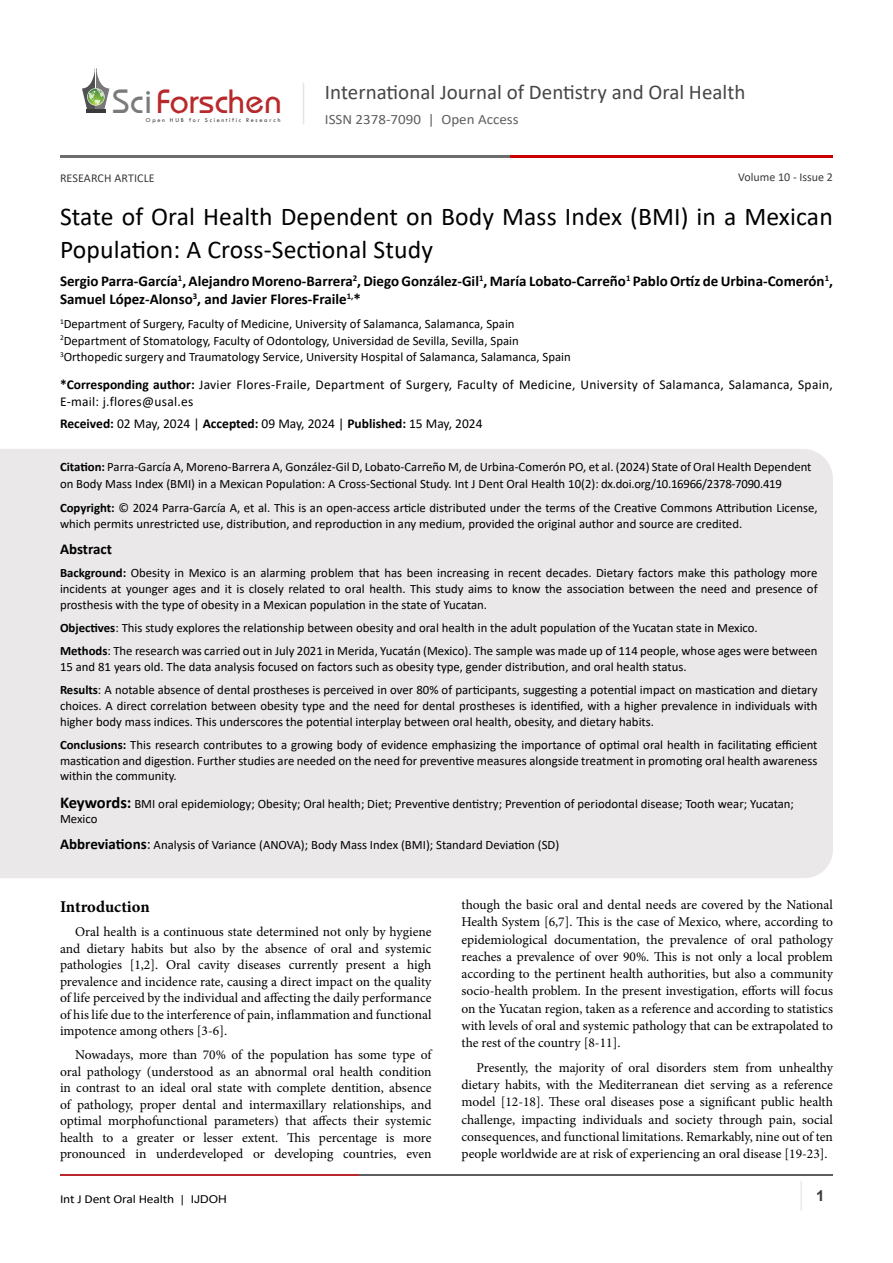
<style>
.page{position:relative;width:893px;height:1263px;background:#fff}
.page>*{position:absolute;margin:0;border:0;box-sizing:border-box;transform-origin:0 0}
.t1{font:35.1px "Opal";color:#b8292c}
.t2{font:25.65px/33px "Calibri";letter-spacing:.005em;color:#000}
.t3{font:21px "Calibri";color:#474646}
.Heading1{font:700 16.5px "Minion Pro";letter-spacing:-.005em;color:#000}
.t4{font:700 15px/18px "Calibri";color:#000}
.t5{font:700 15px "Arial";color:#3c3a3b}
.t6{font:14.25px "Calibri";color:#605f5f;scale:1.05 1}
.t7{font:13.5px/17.2px "Minion Pro";color:#000;text-align:justify}
.t8{font:13.5px/16.5px "Calibri";letter-spacing:.02em;color:#000}
.t9{font:13.5px "Calibri";color:#000}
.t10{font:12.75px/15.8px "Calibri";color:#000}
.t11{font:12.15px "Calibri";letter-spacing:-.01em;color:#000;scale:1.11 1}
.t12{font:12px "Calibri";color:#3c3a3b}
.t13{font:6.15px "Tw Cen";letter-spacing:.28em;color:#3a3a3a}
.s1{color:#7a7a7b}
.s2{font-weight:700}
.s3{font-weight:700;font-size:16.5px}
.s4{font-weight:700;font-size:15px}
.s5{font-size:15px}
.s6{font-family:"Arial";font-size:10.8px}
</style>
<div class="page">
<hr style="left:86px;top:109px;width:19px;height:4px;background:#3a3a3a">
<svg style="left:82px;top:68px;width:27px;height:41px"></svg>
<hr style="left:303px;top:83px;width:1px;height:41px;background:#e4e5e9">
<hr style="left:800px;top:1181px;width:2px;height:29px;background:#eae8e8">
<hr style="left:60px;top:1174px;width:300px;height:2px;background:#b9282c">
<hr style="left:359px;top:1174px;width:474px;height:2px;background:#5d5e60">
<hr style="left:60px;top:155px;width:535px;height:2px;background:#6e6d6d">
<hr style="left:511px;top:155px;width:322px;height:2px;background:#ca0000">
<div style="left:0;top:449px;width:833px;height:429px;background:#eae8e8"></div>
<h1 class="t1" style="left:113px;top:80px;width:171px"><span class="s1">Sci</span>Forschen</h1>
<p class="t13" style="left:146px;top:116px;width:136px">Open HUB for Scientific Research</p>
<h3 class="t3" style="left:325px;top:77px;width:422px">International Journal of Dentistry and Oral Health</h3>
<p class="t6" style="left:325px;top:110px;width:186px">ISSN 2378-7090 | Open Access</p>
<p class="t12" style="left:738px;top:169px;width:96px">Volume 10 - Issue 2</p>
<p class="t12" style="left:60px;top:170px;width:96px">RESEARCH ARTICLE</p>
<p class="t2" style="left:60px;top:199px;width:774px">State of Oral Health Dependent on Body Mass Index (BMI) in a Mexican<br>Population: A Cross-Sectional Study</p>
<p class="t4" style="left:60px;top:272px;width:774px">Sergio Parra-García<sup>1</sup>, Alejandro Moreno-Barrera<sup>2</sup>, Diego González-Gil<sup>1</sup>, María Lobato-Carreño<sup>1</sup> Pablo Ortíz de Urbina-Comerón<sup>1</sup>,<br>Samuel López-Alonso<sup>3</sup>, and Javier Flores-Fraile<sup>1,</sup>*</p>
<p class="t10" style="left:60px;top:316px;width:456px"><sup>1</sup>Department of Surgery, Faculty of Medicine, University of Salamanca, Salamanca, Spain</p>
<p class="t10" style="left:60px;top:332px;width:460px"><sup>2</sup>Department of Stomatology, Faculty of Odontology, Universidad de Sevilla, Sevilla, Spain</p>
<p class="t10" style="left:60px;top:349px;width:512px"><sup>3</sup>Orthopedic surgery and Traumatology Service, University Hospital of Salamanca, Salamanca, Spain</p>
<p class="t8" style="left:60px;top:376px;width:774px"><span class="s2">*Corresponding author:</span> Javier Flores-Fraile, Department of Surgery, Faculty of Medicine, University of Salamanca, Salamanca, Spain,<br>E-mail: j.flores@usal.es</p>
<p class="t9" style="left:60px;top:414px;width:424px"><span class="s2">Received:</span> 02 May, 2024 | <span class="s2">Accepted:</span> 09 May, 2024 | <span class="s2">Published:</span> 15 May, 2024</p>
<p class="t10" style="left:60px;top:458px;width:753px;line-height:16.5px"><span class="s2">Citation:</span> Parra-García A, Moreno-Barrera A, González-Gil D, Lobato-Carreño M, de Urbina-Comerón PO, et al. (2024) State of Oral Health Dependent on Body Mass Index (BMI) in a Mexican Population: A Cross-Sectional Study. Int J Dent Oral Health 10(2): dx.doi.org/10.16966/2378-7090.419</p>
<p class="t10" style="left:60px;top:499px;width:759px;line-height:16.5px"><span class="s2">Copyright:</span> © 2024 Parra-García A, et al. This is an open-access article distributed under the terms of the Creative Commons Attribution License, which permits unrestricted use, distribution, and reproduction in any medium, provided the original author and source are credited.</p>
<p class="t4" style="left:60px;top:540px;width:53px">Abstract</p>
<p class="t10" style="left:60px;top:565px;width:759px;text-align:justify"><span class="s2">Background:</span> Obesity in Mexico is an alarming problem that has been increasing in recent decades. Dietary factors make this pathology more incidents at younger ages and it is closely related to oral health. This study aims to know the association between the need and presence of prosthesis with the type of obesity in a Mexican population in the state of Yucatan.</p>
<p class="t10" style="left:60px;top:619px;width:699px"><span class="s2">Objectives</span>: This study explores the relationship between obesity and oral health in the adult population of the Yucatan state in Mexico.</p>
<p class="t10" style="left:60px;top:643px;width:759px"><span class="s2">Methods</span>: The research was carried out in July 2021 in Merida, Yucatán (Mexico). The sample was made up of 114 people, whose ages were between<br>15 and 81 years old. The data analysis focused on factors such as obesity type, gender distribution, and oral health status.</p>
<p class="t10" style="left:60px;top:682px;width:759px;text-align:justify"><span class="s2">Results</span>: A notable absence of dental prostheses is perceived in over 80% of participants, suggesting a potential impact on mastication and dietary choices. A direct correlation between obesity type and the need for dental prostheses is identified, with a higher prevalence in individuals with higher body mass indices. This underscores the potential interplay between oral health, obesity, and dietary habits.</p>
<p class="t10" style="left:60px;top:736px;width:759px;text-align:justify"><span class="s2">Conclusions:</span> This research contributes to a growing body of evidence emphasizing the importance of optimal oral health in facilitating efficient mastication and digestion. Further studies are needed on the need for preventive measures alongside treatment in promoting oral health awareness within the community.</p>
<p class="t10" style="left:60px;top:795px;width:735px"><span class="s3">Keywords:</span> BMI oral epidemiology; Obesity; Oral health; Diet; Preventive dentistry; Prevention of periodontal disease; Tooth wear; Yucatan;<br>Mexico</p>
<p class="t10" style="left:60px;top:836px;width:501px"><span class="s4">Abbreviations</span><span class="s5">:</span> Analysis of Variance (ANOVA); Body Mass Index (BMI); Standard Deviation (SD)</p>
<p class="Heading1" style="left:60px;top:895px;width:91px">Introduction</p>
<p class="t7" style="left:60px;top:923px;width:373px;line-height:16.5px;text-indent:15px">Oral health is a continuous state determined not only by hygiene and dietary habits but also by the absence of oral and systemic pathologies [1,2]. Oral cavity diseases currently present a high prevalence and incidence rate, causing a direct impact on the quality of life perceived by the individual and affecting the daily performance of his life due to the interference of pain, inflammation and functional impotence among others [3-6].</p>
<p class="t7" style="left:60px;top:1046px;width:373px;line-height:16.5px;text-indent:15px">Nowadays, more than 70% of the population has some type of oral pathology (understood as an abnormal oral health condition in contrast to an ideal oral state with complete dentition, absence of pathology, proper dental and intermaxillary relationships, and optimal morphofunctional parameters) that affects their systemic health to a greater or lesser extent. This percentage is more pronounced in underdeveloped or developing countries, even</p>
<p class="t7" style="left:461px;top:896px;width:373px">though the basic oral and dental needs are covered by the National Health System [6,7]. This is the case of Mexico, where, according to epidemiological documentation, the prevalence of oral pathology reaches a prevalence of over 90%. This is not only a local problem according to the pertinent health authorities, but also a community socio-health problem. In the present investigation, efforts will focus on the Yucatan region, taken as a reference and according to statistics with levels of oral and systemic pathology that can be extrapolated to the rest of the country [8-11].</p>
<p class="t7" style="left:461px;top:1059px;width:373px;text-indent:15px">Presently, the majority of oral disorders stem from unhealthy dietary habits, with the Mediterranean diet serving as a reference model [12-18]. These oral diseases pose a significant public health challenge, impacting individuals and society through pain, social consequences, and functional limitations. Remarkably, nine out of ten people worldwide are at risk of experiencing an oral disease [19-23].</p>
<p class="t11" style="left:60px;top:1190px;width:152px">Int J Dent Oral Health <span class="s6">| IJDOH</span></p>
<p class="t5" style="left:816px;top:1185px;width:10px">1</p>
</div>
